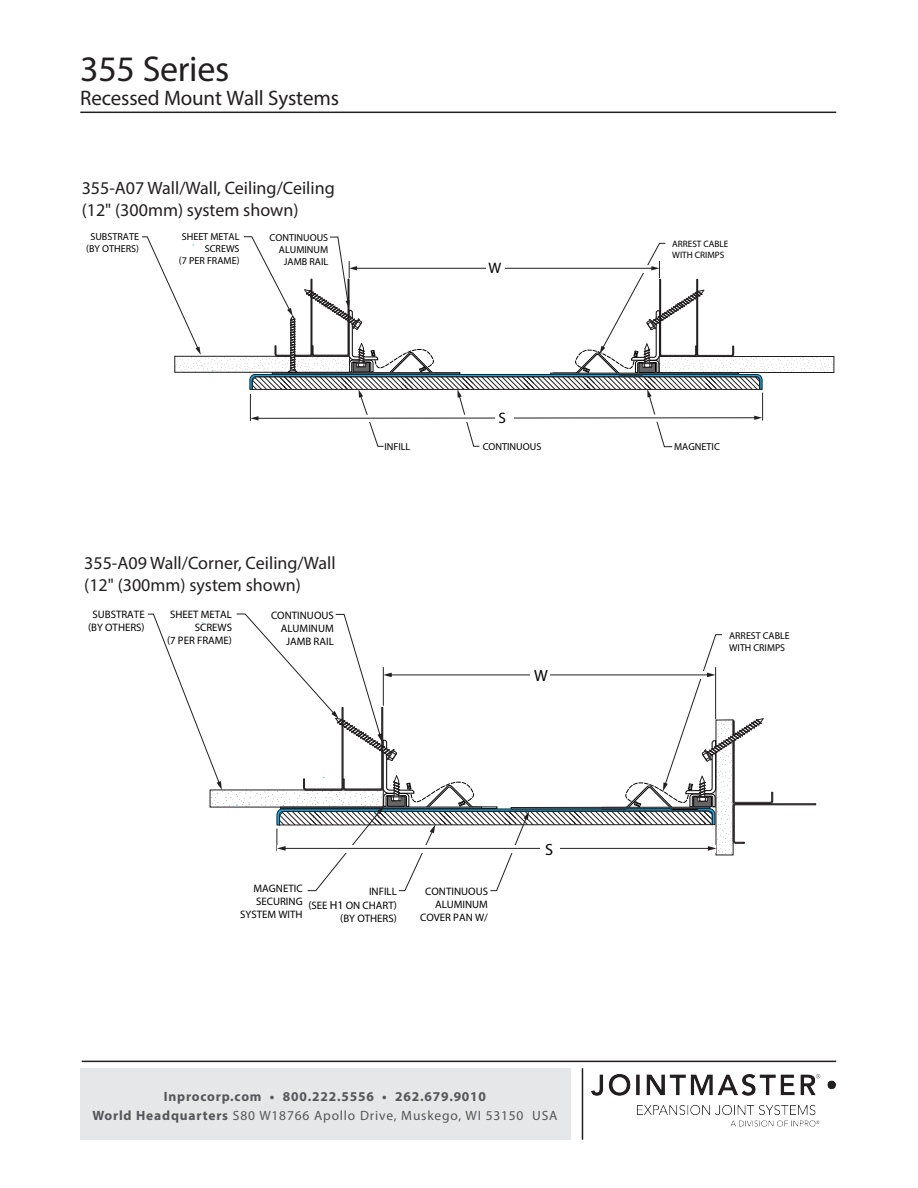
<style>
.page{position:relative;width:918px;height:1188px;background:#fff}
.page>*{position:absolute;margin:0;border:0;box-sizing:border-box;transform-origin:0 0}
.suggested_spec_heade{font:36px "Myriad Pro";letter-spacing:-.01em;color:#231f20}
.suggested_spec_heade-2{font:21px "Myriad Pro";letter-spacing:-.01em;color:#231f20}
.t1{font:18px "Myriad Pro";color:#231f20}
.t2{font:16.2px "Myriad Pro";color:#000}
.t3{font:15.15px "Myriad Pro";color:#000}
.t4{font:700 13.5px/19.5px "Myriad Pro";letter-spacing:.06em;color:#555659;text-align:center}
.t5{font:10.8px/13px "Myriad Pro";color:#000;text-align:right}
.t6{font:10.05px/12.1px "Myriad Pro";color:#000;text-align:right}
.t7{font:9.9px/11.9px "Myriad Pro";color:#000}
.t8{font:9.3px/11.1px "Myriad Pro";color:#000}
.s1{font-style:italic;font-size:11.7px}
.s2{font-weight:400}
</style>
<div class="page">
<hr style="left:80px;top:112px;width:756px;height:1px;background:#231f20">
<hr style="left:82px;top:1061px;width:754px;height:1px;background:#231f20">
<div style="left:80px;top:1069px;width:491px;height:71px;background:#e6e7e9"></div>
<img style="left:592px;top:1075px;width:243px;height:51px">
<hr style="left:582px;top:1068px;width:1px;height:72px;background:#231f20">
<svg style="left:142px;top:236px;width:59px;height:119px"></svg>
<svg style="left:177px;top:358px;width:67px;height:12px"></svg>
<div style="left:175px;top:356px;width:175px;height:16px;border:1px solid #231f20"></div>
<svg style="left:244px;top:236px;width:519px;height:211px"></svg>
<svg style="left:661px;top:358px;width:171px;height:13px"></svg>
<div style="left:659px;top:356px;width:175px;height:17px;border:1px solid #231f20"></div>
<svg style="left:148px;top:614px;width:74px;height:176px"></svg>
<svg style="left:212px;top:792px;width:24px;height:13px"></svg>
<svg style="left:236px;top:614px;width:580px;height:277px"></svg>
<div style="left:540px;top:843px;width:19px;height:14px;background:#fff"></div>
<p class="suggested_spec_heade" style="left:80px;top:47px;width:151px">355 Series</p>
<p class="suggested_spec_heade-2" style="left:80px;top:85px;width:260px">Recessed Mount Wall Systems</p>
<p class="t1" style="left:82px;top:177px;width:255px">355-A07 Wall/Wall, Ceiling/Ceiling</p>
<p class="t1" style="left:82px;top:199px;width:218px">(12" (300mm) system shown)</p>
<p class="t6" style="left:86px;top:231px;width:54px;text-align:center">SUBSTRATE (BY OTHERS)</p>
<p class="t6" style="left:179px;top:231px;width:62px">SHEET METAL<br>SCREWS<br>(7 PER FRAME)</p>
<p class="t6" style="left:270px;top:231px;width:60px">CONTINUOUS<br>ALUMINUM<br>JAMB RAIL</p>
<p class="t3" style="left:488px;top:259px;width:14px">W</p>
<p class="t8" style="left:672px;top:238px;width:58px">ARREST CABLE<br>WITH CRIMPS</p>
<p class="t1" style="left:84px;top:552px;width:253px">355-A09 Wall/Corner, Ceiling/Wall</p>
<p class="t1" style="left:84px;top:574px;width:218px">(12" (300mm) system shown)</p>
<p class="t5" style="left:88px;top:607px;width:58px;text-align:center">SUBSTRATE (BY OTHERS)</p>
<p class="t5" style="left:167px;top:607px;width:67px">SHEET METAL<br>SCREWS<br>(7 PER FRAME)</p>
<p class="t5" style="left:271px;top:608px;width:64px">CONTINUOUS<br>ALUMINUM<br>JAMB RAIL</p>
<p class="t3" style="left:499px;top:409px;width:9px">S</p>
<p class="t6" style="left:384px;top:440px;width:27px">INFILL</p>
<p class="t6" style="left:483px;top:440px;width:60px">CONTINUOUS</p>
<p class="t6" style="left:674px;top:441px;width:47px">MAGNETIC</p>
<p class="t2" style="left:534px;top:665px;width:15px">W</p>
<p class="t7" style="left:729px;top:629px;width:62px">ARREST CABLE<br>WITH CRIMPS</p>
<p class="t2" style="left:545px;top:840px;width:10px">S</p>
<p class="t5" style="left:240px;top:882px;width:64px">MAGNETIC<br>SECURING<br>SYSTEM WITH</p>
<p class="t5" style="left:308px;top:884px;width:90px;line-height:14.1px">INFILL<br>(SEE <span class="s1">H1</span> ON CHART)</p>
<p class="t5" style="left:340px;top:912px;width:58px">(BY OTHERS)</p>
<p class="t5" style="left:420px;top:885px;width:69px">CONTINUOUS<br>ALUMINUM<br>COVER PAN W/</p>
<p class="t4" style="left:92px;top:1086px;width:467px">Inprocorp.com • 800.222.5556 • 262.679.9010<br>World Headquarters <span class="s2">S80 W18766 Apollo Drive, Muskego, WI 53150 USA</span></p>
</div>
